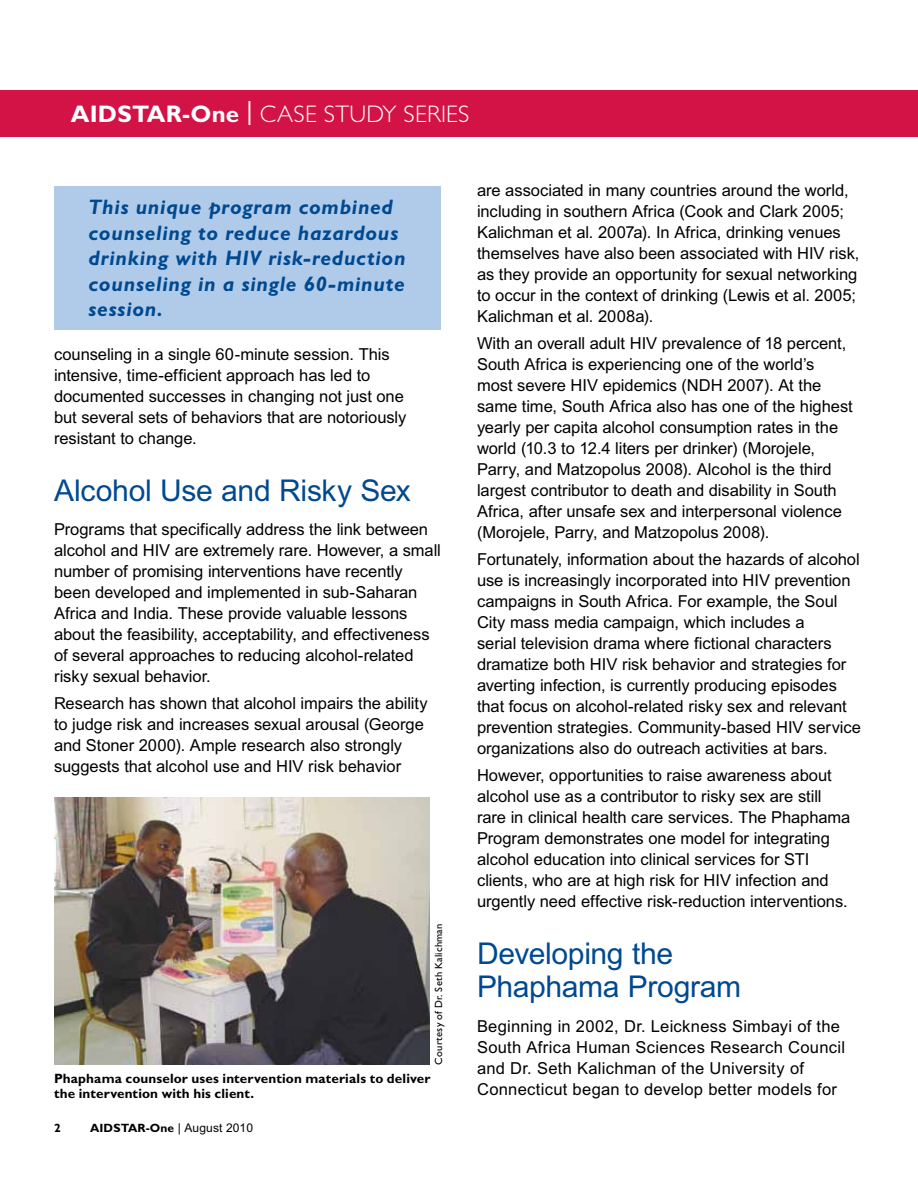
<style>
.page{position:relative;width:918px;height:1188px;background:#fff}
.page>*{position:absolute;margin:0;border:0;box-sizing:border-box;transform-origin:0 0}
.Body_Text{font:30px/33px "Arial MT Std";letter-spacing:-.01em;color:#004990}
.CSTA{font:30px "Arial MT Std";letter-spacing:-.01em;color:#004990}
.t1{font:300 24px "Gill Sans Std";letter-spacing:.01em;color:#fff}
.CSTBox{font:italic 700 21px/25.5px "Gill Sans Std";letter-spacing:.035em;color:#004990}
.Body_Text-2{font:16.5px/21px "Arial MT Std";letter-spacing:-.005em;color:#000}
.Body_Text-3{font:16.5px/21px "Arial MT Std";letter-spacing:.015em;color:#000}
.Header_Month___Year{font:700 13.5px/15px "Gill Sans Std";letter-spacing:.01em;color:#000}
.Footer_Left{font:700 12px "Gill Sans Std";letter-spacing:.01em;color:#000}
.Body_Text-4{font:10.5px "Gill Sans Std";letter-spacing:.025em;color:#000}
.s1{font-weight:700}
.s2{font-weight:400}
.s3{font-family:"Arial MT Std";font-weight:400}
</style>
<div class="page">
<div style="left:0;top:90px;width:918px;height:47px;background:#d31245"></div>
<div style="left:54px;top:186px;width:387px;height:144px;background:#b0cbea"></div>
<img style="left:54px;top:798px;width:375px;height:267px">
<p class="t1" style="left:71px;top:100px;width:400px"><span class="s1">AIDSTAR-One</span> <span class="s2">|</span> CASE STUDY SERIES</p>
<p class="CSTBox" style="left:88px;top:195px;width:319px">This unique program combined counseling to reduce hazardous drinking with HIV risk-reduction counseling in a single 60-minute session.</p>
<p class="Body_Text-2" style="left:54px;top:344px;width:354px">counseling in a single 60-minute session. This intensive, time-efficient approach has led to documented successes in changing not just one but several sets of behaviors that are notoriously resistant to change.</p>
<p class="CSTA" style="left:54px;top:473px;width:358px">Alcohol Use and Risky Sex</p>
<p class="Body_Text-2" style="left:54px;top:519px;width:388px">Programs that specifically address the link between alcohol and HIV are extremely rare. However, a small number of promising interventions have recently been developed and implemented in sub-Saharan Africa and India. These provide valuable lessons about the feasibility, acceptability, and effectiveness of several approaches to reducing alcohol-related risky sexual behavior.</p>
<p class="Body_Text-2" style="left:54px;top:693px;width:375px">Research has shown that alcohol impairs the ability to judge risk and increases sexual arousal (George and Stoner 2000). Ample research also strongly suggests that alcohol use and HIV risk behavior</p>
<p class="Body_Text-4" style="left:432px;top:1065px;width:142px;rotate:-90deg">Courtesy of Dr. Seth Kalichman</p>
<p class="Header_Month___Year" style="left:54px;top:1071px;width:378px">Phaphama counselor uses intervention materials to deliver the intervention with his client.</p>
<p class="Footer_Left" style="left:54px;top:1121px;width:8px">2</p>
<p class="Footer_Left" style="left:90px;top:1121px;width:165px">AIDSTAR-One <span class="s3">| August 2010</span></p>
<p class="Body_Text-2" style="left:477px;top:180px;width:384px">are associated in many countries around the world, including in southern Africa (Cook and Clark 2005; Kalichman et al. 2007a). In Africa, drinking venues themselves have also been associated with HIV risk, as they provide an opportunity for sexual networking to occur in the context of drinking (Lewis et al. 2005; Kalichman et al. 2008a).</p>
<p class="Body_Text-2" style="left:477px;top:333px;width:377px">With an overall adult HIV prevalence of 18 percent, South Africa is experiencing one of the world’s most severe HIV epidemics (NDH 2007). At the same time, South Africa also has one of the highest yearly per capita alcohol consumption rates in the world (10.3 to 12.4 liters per drinker) (Morojele, Parry, and Matzopolus 2008). Alcohol is the third largest contributor to death and disability in South Africa, after unsafe sex and interpersonal violence (Morojele, Parry, and Matzopolus 2008).</p>
<p class="Body_Text-2" style="left:477px;top:549px;width:386px">Fortunately, information about the hazards of alcohol use is increasingly incorporated into HIV prevention campaigns in South Africa. For example, the Soul City mass media campaign, which includes a<br>serial television drama where fictional characters dramatize both HIV risk behavior and strategies for averting infection, is currently producing episodes that focus on alcohol-related risky sex and relevant prevention strategies. Community-based HIV service organizations also do outreach activities at bars.</p>
<p class="Body_Text-2" style="left:477px;top:765px;width:375px">However, opportunities to raise awareness about alcohol use as a contributor to risky sex are still rare in clinical health care services. The Phaphama Program demonstrates one model for integrating alcohol education into clinical services for STI clients, who are at high risk for HIV infection and urgently need effective risk-reduction interventions.</p>
<p class="Body_Text" style="left:477px;top:937px;width:266px">Developing the<br>Phaphama Program</p>
<p class="Body_Text-3" style="left:477px;top:1016px;width:370px">Beginning in 2002, Dr. Leickness Simbayi of the South Africa Human Sciences Research Council and Dr. Seth Kalichman of the University of Connecticut began to develop better models for</p>
</div>
